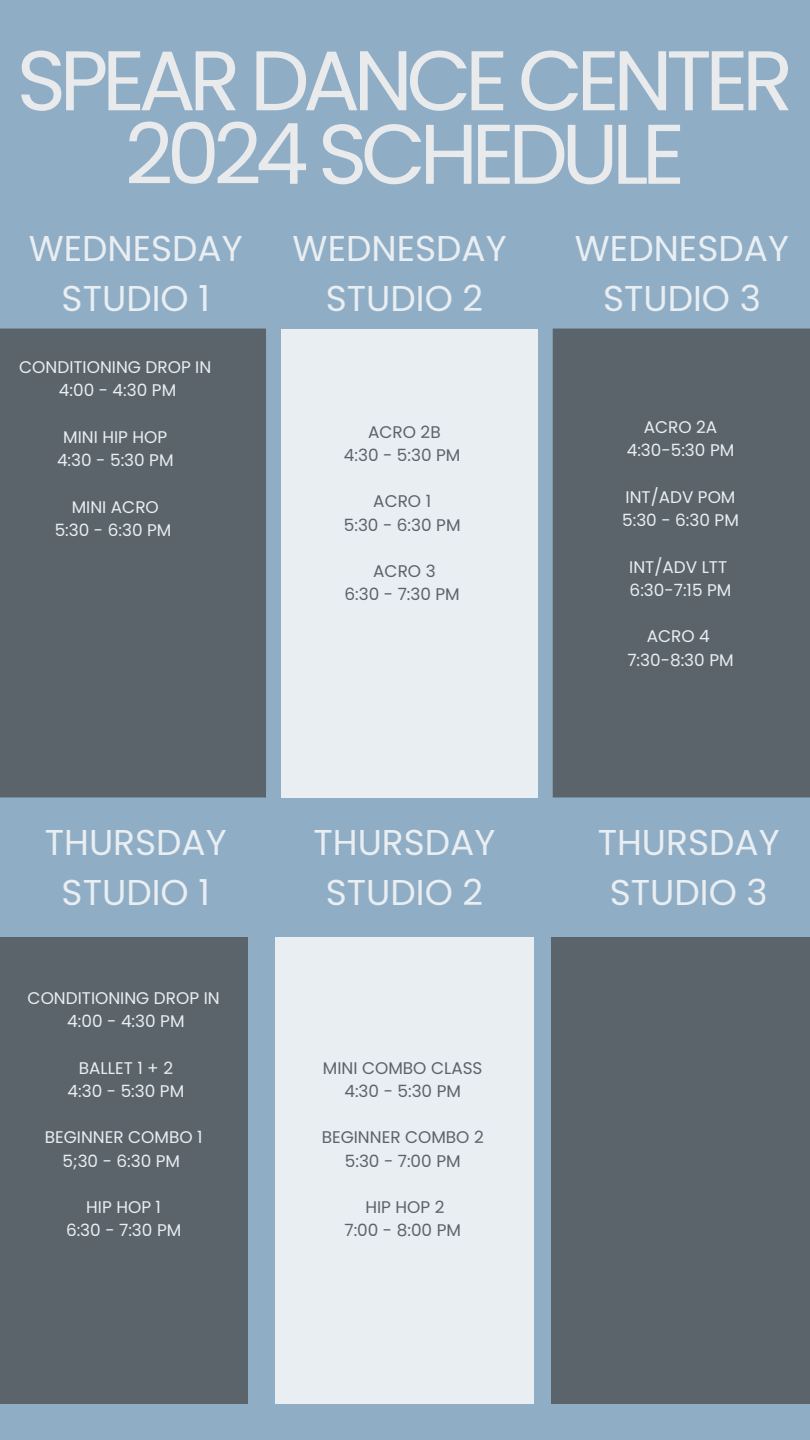
<style>
.page{position:relative;width:810px;height:1440px;background:#90adc6}
.page>*{position:absolute;margin:0;border:0;box-sizing:border-box;transform-origin:0 0}
.t1{font:84.6px/73.5px "Poppins";letter-spacing:-.08em;color:#e9eaec;text-align:center}
.t2{font:35.9px/50.2px "Poppins";color:#e8eef1;text-align:center}
.t3{font:16.9px "Poppins";color:#e8eef1}
.t4{font:16.9px "Poppins";color:#5c646b}
</style>
<div class="page">
<div style="left:0;top:329px;width:810px;height:468px;background:#5c646b"></div>
<div style="left:281px;top:329px;width:257px;height:468px;background:#e8eef1"></div>
<div style="left:0;top:938px;width:248px;height:466px;background:#5c646b"></div>
<div style="left:275px;top:938px;width:259px;height:466px;background:#e8eef1"></div>
<div style="left:551px;top:938px;width:259px;height:466px;background:#5c646b"></div>
<p class="t1" style="left:17px;top:44px;width:778px">SPEAR DANCE CENTER<br>2024 SCHEDULE</p>
<p class="t2" style="left:29px;top:223px;width:216px">WEDNESDAY</p>
<p class="t2" style="left:62px;top:273px;width:150px">STUDIO 1</p>
<p class="t3" style="left:19px;top:355px;width:194px">CONDITIONING DROP IN</p>
<p class="t3" style="left:59px;top:379px;width:119px">4:00 - 4:30 PM</p>
<p class="t3" style="left:63px;top:425px;width:106px">MINI HIP HOP</p>
<p class="t3" style="left:57px;top:448px;width:118px">4:30 - 5:30 PM</p>
<p class="t3" style="left:72px;top:495px;width:89px">MINI ACRO</p>
<p class="t3" style="left:55px;top:518px;width:118px">5:30 - 6:30 PM</p>
<p class="t2" style="left:293px;top:223px;width:216px">WEDNESDAY</p>
<p class="t2" style="left:326px;top:273px;width:159px">STUDIO 2</p>
<p class="t4" style="left:368px;top:420px;width:74px">ACRO 2B</p>
<p class="t4" style="left:344px;top:443px;width:118px">4:30 - 5:30 PM</p>
<p class="t4" style="left:373px;top:490px;width:59px">ACRO 1</p>
<p class="t4" style="left:344px;top:513px;width:118px">5:30 - 6:30 PM</p>
<p class="t4" style="left:373px;top:559px;width:64px">ACRO 3</p>
<p class="t4" style="left:345px;top:583px;width:117px">6:30 - 7:30 PM</p>
<p class="t2" style="left:575px;top:223px;width:216px">WEDNESDAY</p>
<p class="t2" style="left:603px;top:273px;width:159px">STUDIO 3</p>
<p class="t3" style="left:644px;top:415px;width:75px">ACRO 2A</p>
<p class="t3" style="left:627px;top:439px;width:109px">4:30-5:30 PM</p>
<p class="t3" style="left:626px;top:485px;width:111px">INT/ADV POM</p>
<p class="t3" style="left:622px;top:508px;width:118px">5:30 - 6:30 PM</p>
<p class="t3" style="left:629px;top:555px;width:99px">INT/ADV LTT</p>
<p class="t3" style="left:630px;top:578px;width:103px">6:30-7:15 PM</p>
<p class="t3" style="left:647px;top:625px;width:65px">ACRO 4</p>
<p class="t3" style="left:627px;top:648px;width:108px">7:30-8:30 PM</p>
<p class="t2" style="left:45px;top:817px;width:183px">THURSDAY</p>
<p class="t2" style="left:62px;top:867px;width:150px">STUDIO 1</p>
<p class="t3" style="left:28px;top:986px;width:194px">CONDITIONING DROP IN</p>
<p class="t3" style="left:67px;top:1009px;width:119px">4:00 - 4:30 PM</p>
<p class="t3" style="left:79px;top:1056px;width:96px">BALLET 1 + 2</p>
<p class="t3" style="left:68px;top:1079px;width:118px">4:30 - 5:30 PM</p>
<p class="t3" style="left:45px;top:1126px;width:159px">BEGINNER COMBO 1</p>
<p class="t3" style="left:63px;top:1149px;width:119px">5;30 - 6:30 PM</p>
<p class="t3" style="left:86px;top:1195px;width:76px">HIP HOP 1</p>
<p class="t3" style="left:66px;top:1219px;width:117px">6:30 - 7:30 PM</p>
<p class="t2" style="left:314px;top:817px;width:183px">THURSDAY<br>STUDIO 2</p>
<p class="t2" style="left:598px;top:817px;width:183px">THURSDAY</p>
<p class="t2" style="left:610px;top:867px;width:159px">STUDIO 3</p>
<p class="t4" style="left:323px;top:1056px;width:161px">MINI COMBO CLASS</p>
<p class="t4" style="left:344px;top:1079px;width:118px">4:30 - 5:30 PM</p>
<p class="t4" style="left:322px;top:1126px;width:164px">BEGINNER COMBO 2</p>
<p class="t4" style="left:345px;top:1149px;width:117px">5:30 - 7:00 PM</p>
<p class="t4" style="left:365px;top:1195px;width:81px">HIP HOP 2</p>
<p class="t4" style="left:344px;top:1219px;width:118px">7:00 - 8:00 PM</p>
</div>
